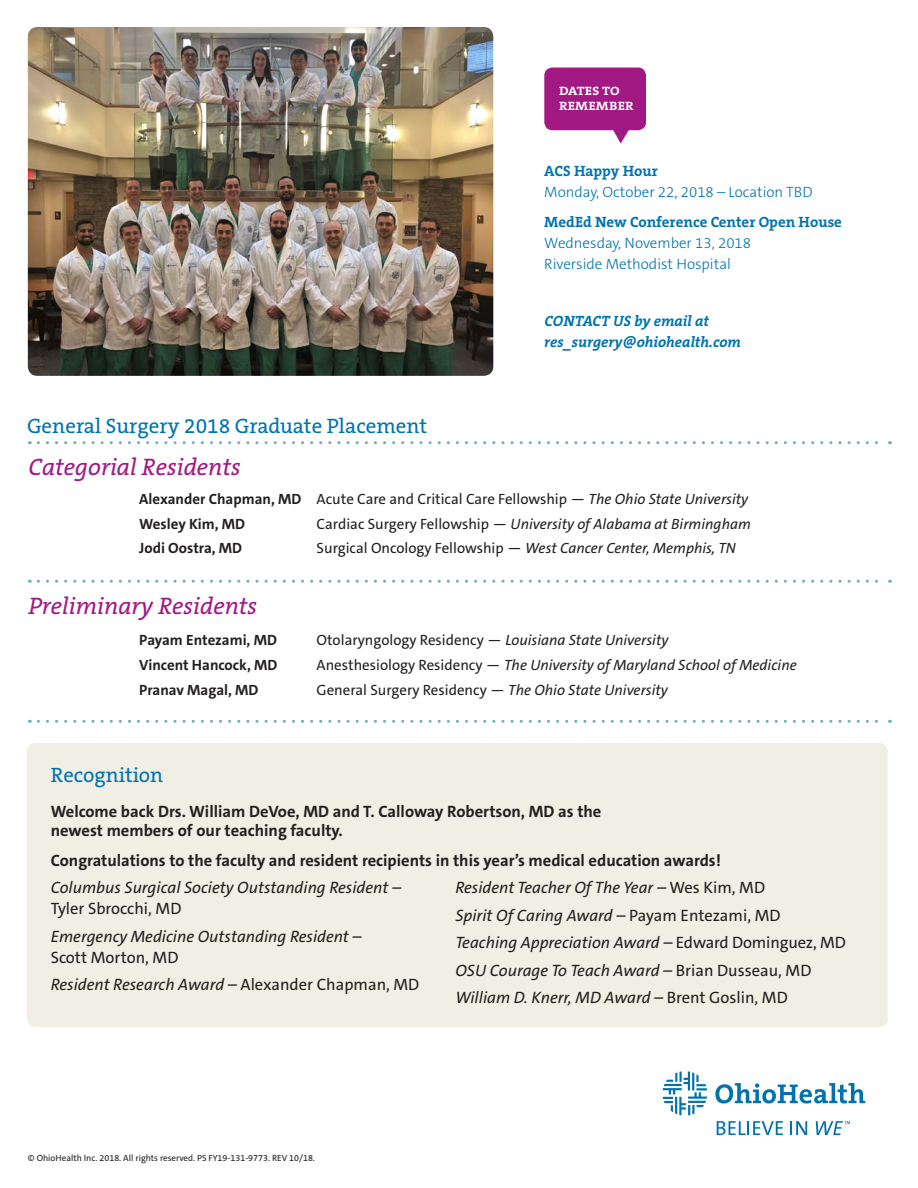
<style>
.page{position:relative;width:918px;height:1188px;background:#fff}
.page>*{position:absolute;margin:0;border:0;box-sizing:border-box;transform-origin:0 0}
.t1{font:italic 24px "The Serif B W5 Plain";color:#a31984}
.t2{font:21px "The Serif B W5 Plain";color:#0073ae}
.t3{font:20.85px "The Serif B W5 Plain";color:#0073ae}
._1st_Tier_Bullets_1{font:italic 16.5px/21px "The Sans C5";color:#231f20}
._1st_Tier_Bullets_1-2{font:700 16.5px/19.5px "The Sans C5";color:#231f20}
.t4{font:300 15px/21px "The Sans C5";color:#0073ae}
.t5{font:700 15px "The Serif B W7";color:#0073ae}
.t6{font:italic 700 15px/21px "The Serif B W7";color:#0073ae}
.t7{font:14.85px "The Sans C5";color:#231f20}
.t8{font:italic 14.85px "The Sans C5";color:#231f20}
.t9{font:700 14.85px "The Sans C5";color:#231f20}
.t10{font:700 12.15px/15px "The Serif B W7";letter-spacing:.015em;color:#fff;scale:1.11 1}
.t11{font:9px "The Sans C5";color:#231f20}
.s1{font-weight:700}
.s2{font-style:italic}
.s3{font-style:normal}
</style>
<div class="page">
<svg style="left:717px;top:1121px;width:66px;height:14px"></svg>
<svg style="left:790px;top:1121px;width:17px;height:14px"></svg>
<svg style="left:663px;top:1071px;width:44px;height:44px"></svg>
<svg style="left:715px;top:1083px;width:150px;height:21px"></svg>
<svg style="left:816px;top:1121px;width:34px;height:14px"></svg>
<img style="left:28px;top:27px;width:465px;height:349px">
<div style="left:544px;top:68px;width:102px;height:62px;background:#a31984;border-radius:8px"></div>
<svg style="left:612px;top:130px;width:18px;height:14px"></svg>
<svg style="left:38px;top:441px;width:853px;height:3px"></svg>
<svg style="left:38px;top:580px;width:853px;height:3px"></svg>
<svg style="left:38px;top:720px;width:853px;height:3px"></svg>
<div style="left:27px;top:743px;width:861px;height:284px;background:#f1eee3;border-radius:9px"></div>
<p class="t10" style="left:559px;top:83px;width:69px">DATES TO<br>REMEMBER</p>
<p class="t5" style="left:544px;top:161px;width:115px">ACS Happy Hour</p>
<p class="t4" style="left:544px;top:181px;width:270px">Monday, October 22, 2018 – Location TBD</p>
<p class="t5" style="left:544px;top:212px;width:299px">MedEd New Conference Center Open House</p>
<p class="t4" style="left:544px;top:232px;width:208px">Wednesday, November 13, 2018<br>Riverside Methodist Hospital</p>
<p class="t6" style="left:544px;top:311px;width:198px">CONTACT US by email at res_surgery@ohiohealth.com</p>
<p class="t2" style="left:27px;top:412px;width:402px">General Surgery 2018 Graduate Placement</p>
<p class="t1" style="left:28px;top:451px;width:214px">Categorial Residents</p>
<p class="t7" style="left:139px;top:489px;width:610px"><span class="s1">Alexander Chapman, MD</span> Acute Care and Critical Care Fellowship — <span class="s2">The Ohio State University</span></p>
<p class="t9" style="left:139px;top:514px;width:107px">Wesley Kim, MD</p>
<p class="t8" style="left:317px;top:514px;width:436px"><span class="s3">Cardiac Surgery Fellowship —</span> University of Alabama at Birmingham</p>
<p class="t9" style="left:139px;top:539px;width:104px">Jodi Oostra, MD</p>
<p class="t7" style="left:317px;top:539px;width:421px">Surgical Oncology Fellowship — <span class="s2">West Cancer Center, Memphis, TN</span></p>
<p class="t1" style="left:28px;top:590px;width:230px">Preliminary Residents</p>
<p class="t9" style="left:139px;top:631px;width:139px">Payam Entezami, MD</p>
<p class="t7" style="left:317px;top:631px;width:354px">Otolaryngology Residency — <span class="s2">Louisiana State University</span></p>
<p class="t9" style="left:139px;top:656px;width:140px">Vincent Hancock, MD</p>
<p class="t8" style="left:317px;top:656px;width:482px"><span class="s3">Anesthesiology Residency —</span> The University of Maryland School of Medicine</p>
<p class="t9" style="left:139px;top:680px;width:121px">Pranav Magal, MD</p>
<p class="t7" style="left:317px;top:680px;width:353px">General Surgery Residency — <span class="s2">The Ohio State University</span></p>
<p class="t3" style="left:51px;top:762px;width:114px">Recognition</p>
<p class="_1st_Tier_Bullets_1-2" style="left:51px;top:802px;width:552px">Welcome back Drs. William DeVoe, MD and T. Calloway Robertson, MD as the newest members of our teaching faculty.</p>
<p class="_1st_Tier_Bullets_1-2" style="left:51px;top:850px;width:672px">Congratulations to the faculty and resident recipients in this year’s medical education awards!</p>
<p class="_1st_Tier_Bullets_1" style="left:51px;top:877px;width:352px">Columbus Surgical Society Outstanding Resident –<br><span class="s3">Tyler Sbrocchi, MD</span></p>
<p class="_1st_Tier_Bullets_1" style="left:51px;top:926px;width:312px">Emergency Medicine Outstanding Resident –<br><span class="s3">Scott Morton, MD</span></p>
<p class="_1st_Tier_Bullets_1" style="left:51px;top:974px;width:370px">Resident Research Award – <span class="s3">Alexander Chapman, MD</span></p>
<p class="_1st_Tier_Bullets_1" style="left:455px;top:877px;width:311px">Resident Teacher Of The Year – <span class="s3">Wes Kim, MD</span></p>
<p class="_1st_Tier_Bullets_1" style="left:455px;top:905px;width:327px">Spirit Of Caring Award – <span class="s3">Payam Entezami, MD</span></p>
<p class="_1st_Tier_Bullets_1" style="left:455px;top:932px;width:392px">Teaching Appreciation Award – <span class="s3">Edward Dominguez, MD</span></p>
<p class="_1st_Tier_Bullets_1" style="left:455px;top:960px;width:358px">OSU Courage To Teach Award – <span class="s3">Brian Dusseau, MD</span></p>
<p class="_1st_Tier_Bullets_1" style="left:455px;top:987px;width:334px">William D. Knerr, MD Award – <span class="s3">Brent Goslin, MD</span></p>
<p class="t11" style="left:28px;top:1152px;width:289px">© OhioHealth Inc. 2018. All rights reserved. PS FY19-131-9773. REV 10/18.</p>
</div>
